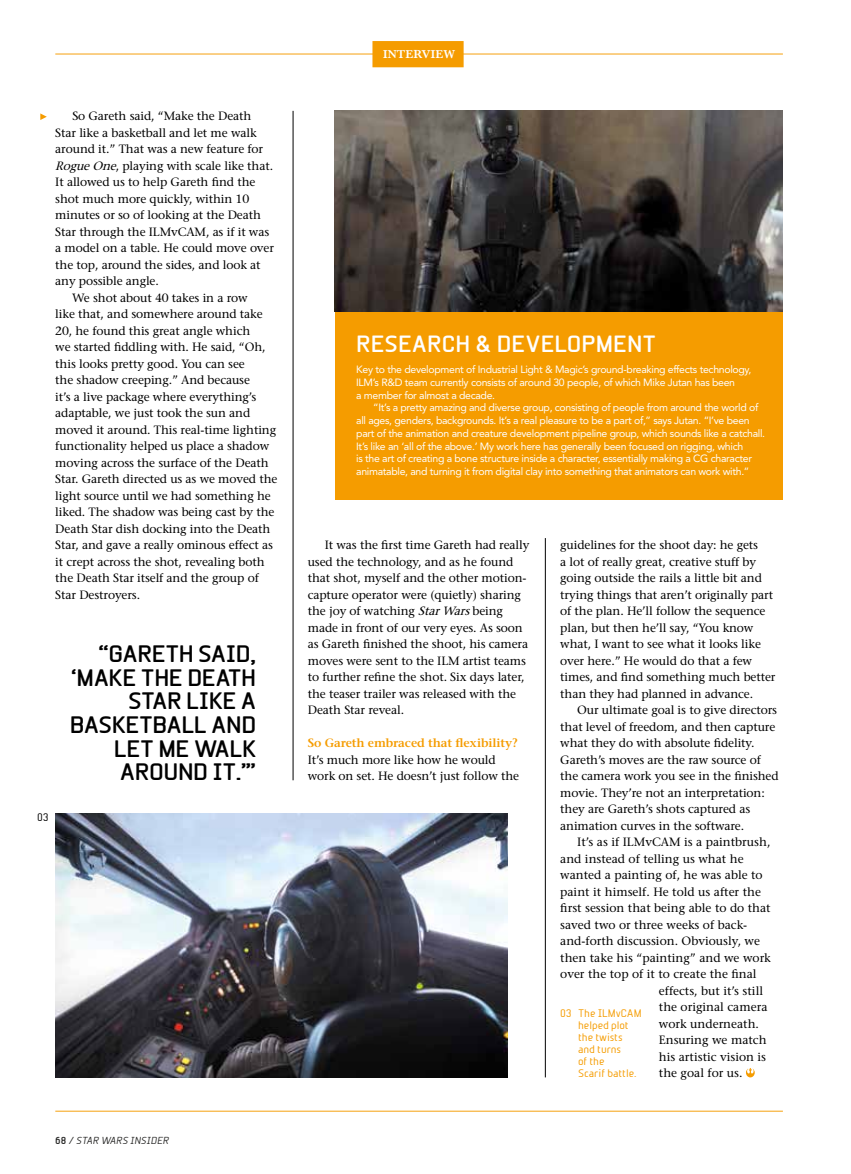
<style>
.page{position:relative;width:851px;height:1174px;background:#fff}
.page>*{position:absolute;margin:0;border:0;box-sizing:border-box;transform-origin:0 0}
.t1{font:700 22.8px/23.5px "Beta Sans";letter-spacing:-.02em;color:#000;text-align:right}
.t2{font:700 22.5px "Beta Sans";color:#fff}
.t3{font:500 12px/16.5px "Stone Serif Std";letter-spacing:-.01em;color:#000}
.t4{font:600 12px "Stone Serif Std";letter-spacing:-.01em;color:#f59c00}
.t5{font:600 12px "Baskerville";letter-spacing:.01em;color:#fff}
.t6{font:10.5px/12.8px "Avenir LT Std";letter-spacing:-.03em;color:#fff}
.t7{font:10.5px/12px "Beta Sans Norm";letter-spacing:-.005em;color:#f59c00}
.t8{font:10.5px "Beta Sans Norm";color:#000}
.t9{font:italic 9.75px "Beta Sans Norm";color:#282827}
.s1{font-style:italic}
.s2{font-family:"Beta Sans";font-weight:700;font-style:normal}
.s3{font-style:normal}
</style>
<div class="page">
<hr style="left:55px;top:1110px;width:727px;height:1px;background:#f6a10e">
<hr style="left:55px;top:54px;width:727px;height:1px;background:#f6a10e">
<div style="left:372px;top:41px;width:91px;height:26px;background:#f59c00"></div>
<svg style="left:746px;top:1068px;width:8px;height:9px"></svg>
<hr style="left:545px;top:538px;width:1px;height:539px;background:#000">
<hr style="left:293px;top:111px;width:1px;height:669px;background:#000">
<div style="left:335px;top:111px;width:447px;height:389px;background:#f59c00"></div>
<img style="left:335px;top:111px;width:447px;height:201px">
<img style="left:55px;top:813px;width:452px;height:264px">
<svg style="left:40px;top:113px;width:7px;height:7px"></svg>
<p class="t3" style="left:72px;top:108px;width:180px">So Gareth said, “Make the Death</p>
<p class="t3" style="left:55px;top:124px;width:203px">Star like a basketball and let me walk</p>
<p class="t3" style="left:55px;top:141px;width:209px">around it.” That was a new feature for</p>
<p class="t3" style="left:55px;top:157px;width:219px"><span class="s1">RogueOne</span>, playing with scale like that.</p>
<p class="t3" style="left:55px;top:174px;width:201px">It allowed us to help Gareth find the</p>
<p class="t3" style="left:55px;top:190px;width:195px">shot much more quickly, within 10</p>
<p class="t3" style="left:55px;top:207px;width:207px">minutes or so of looking at the Death</p>
<p class="t3" style="left:55px;top:223px;width:215px">Star through the ILMvCAM, as if it was</p>
<p class="t3" style="left:55px;top:240px;width:220px">a model on a table. He could move over</p>
<p class="t3" style="left:55px;top:256px;width:207px">the top, around the sides, and look at</p>
<p class="t3" style="left:55px;top:273px;width:105px">any possible angle.</p>
<p class="t3" style="left:72px;top:289px;width:177px">We shot about 40 takes in a row</p>
<p class="t3" style="left:55px;top:306px;width:209px">like that, and somewhere around take</p>
<p class="t3" style="left:55px;top:322px;width:196px">20, he found this great angle which</p>
<p class="t3" style="left:55px;top:339px;width:212px">we started fiddling with. He said, “Oh,</p>
<p class="t3" style="left:55px;top:355px;width:191px">this looks pretty good. You can see</p>
<p class="t3" style="left:55px;top:372px;width:196px">the shadow creeping.” And because</p>
<p class="t3" style="left:55px;top:388px;width:202px">it’s a live package where everything’s</p>
<p class="t3" style="left:55px;top:405px;width:196px">adaptable, we just took the sun and</p>
<p class="t3" style="left:55px;top:421px;width:222px">moved it around. This real-time lighting</p>
<p class="t3" style="left:55px;top:438px;width:215px">functionality helped us place a shadow</p>
<p class="t3" style="left:55px;top:454px;width:215px">moving across the surface of the Death</p>
<p class="t3" style="left:55px;top:471px;width:223px">Star. Gareth directed us as we moved the</p>
<p class="t3" style="left:55px;top:487px;width:217px">light source until we had something he</p>
<p class="t3" style="left:55px;top:504px;width:220px">liked. The shadow was being cast by the</p>
<p class="t3" style="left:55px;top:520px;width:217px">Death Star dish docking into the Death</p>
<p class="t3" style="left:55px;top:537px;width:219px">Star, and gave a really ominous effect as</p>
<p class="t3" style="left:55px;top:553px;width:211px">it crept across the shot, revealing both</p>
<p class="t3" style="left:55px;top:570px;width:205px">the Death Star itself and the group of</p>
<p class="t3" style="left:55px;top:586px;width:86px">Star Destroyers.</p>
<p class="t8" style="left:37px;top:811px;width:13px">03</p>
<h1 class="t1" style="left:70px;top:642px;width:188px">“GARETH SAID, ‘MAKE THE DEATH<br>STAR LIKE A<br>BASKETBALL AND<br>LET ME WALK<br>AROUND IT.’”</h1>
<p class="t9" style="left:55px;top:1135px;width:115px"><span class="s2">68</span> <span class="s3">/</span> STAR WARS INSIDER</p>
<p class="t5" style="left:383px;top:47px;width:74px">INTERVIEW</p>
<h2 class="t2" style="left:356px;top:330px;width:301px">RESEARCH &amp; DEVELOPMENT</h2>
<p class="t6" style="left:356px;top:363px;width:396px">Key to the development of Industrial Light &amp; Magic’s ground-breaking effects technology,<br>ILM’s R&amp;D team currently consists of around 30 people, of which Mike Jutan has been<br>a member for almost a decade.</p>
<p class="t6" style="left:356px;top:401px;width:410px;text-indent:17px">“It’s a pretty amazing and diverse group, consisting of people from around the world of all ages, genders, backgrounds. It’s a real pleasure to be a part of,” says Jutan. “I’ve been part of the animation and creature development pipeline group, which sounds like a catchall.<br>It’s like an ‘all of the above.’ My work here has generally been focused on rigging, which<br>is the art of creating a bone structure inside a character, essentially making a CG character animatable, and turning it from digital clay into something that animators can work with.”</p>
<p class="t3" style="left:308px;top:537px;width:223px;text-indent:17px">It was the first time Gareth had really used the technology, and as he found that shot, myself and the other motion&shy;capture operator were (quietly) sharing the joy of watching <span class="s1">StarWars</span>being made in front of our very eyes. As soon as Gareth finished the shoot, his camera moves were sent to the ILM artist teams to further refine the shot. Six days later, the teaser trailer was released with the Death Star reveal.</p>
<p class="t4" style="left:308px;top:736px;width:211px">So Gareth embraced that flexibility?</p>
<p class="t3" style="left:308px;top:751px;width:213px">It’s much more like how he would work on set. He doesn’t just follow the</p>
<p class="t3" style="left:560px;top:537px;width:217px">guidelines for the shoot day: he gets<br>a lot of really great, creative stuff by going outside the rails a little bit and trying things that aren’t originally part of the plan. He’ll follow the sequence plan, but then he’ll say, “You know what, I want to see what it looks like over here.” He would do that a few times, and find something much better than they had planned in advance.</p>
<p class="t3" style="left:560px;top:702px;width:220px;text-indent:17px">Our ultimate goal is to give directors that level of freedom, and then capture what they do with absolute fidelity.<br>Gareth’s moves are the raw source of the camera work you see in the finished movie. They’re not an interpretation: they are Gareth’s shots captured as animation curves in the software.</p>
<p class="t3" style="left:577px;top:834px;width:195px">It’s as if ILMvCAM is a paintbrush,</p>
<p class="t3" style="left:560px;top:850px;width:185px">and instead of telling us what he</p>
<p class="t3" style="left:560px;top:867px;width:204px">wanted a painting of, he was able to</p>
<p class="t3" style="left:560px;top:883px;width:202px">paint it himself. He told us after the</p>
<p class="t3" style="left:560px;top:900px;width:212px">first session that being able to do that</p>
<p class="t3" style="left:560px;top:916px;width:188px">saved two or three weeks of back-</p>
<p class="t3" style="left:560px;top:933px;width:201px">and-forth discussion. Obviously, we</p>
<p class="t3" style="left:560px;top:949px;width:212px">then take his “painting” and we work</p>
<p class="t3" style="left:560px;top:966px;width:198px">over the top of it to create the final</p>
<p class="t3" style="left:658px;top:982px;width:106px">effects, but it’s still</p>
<p class="t3" style="left:658px;top:999px;width:110px">the original camera</p>
<p class="t3" style="left:658px;top:1015px;width:102px">work underneath.</p>
<p class="t3" style="left:658px;top:1032px;width:109px">Ensuring we match</p>
<p class="t3" style="left:658px;top:1048px;width:109px">his artistic vision is</p>
<p class="t3" style="left:658px;top:1065px;width:85px">the goal for us.</p>
<p class="t7" style="left:578px;top:1007px;width:65px;text-indent:-18px">03 The ILMvCAM helped plot the twists and turns<br>of the<br>Scarif battle.</p>
</div>
